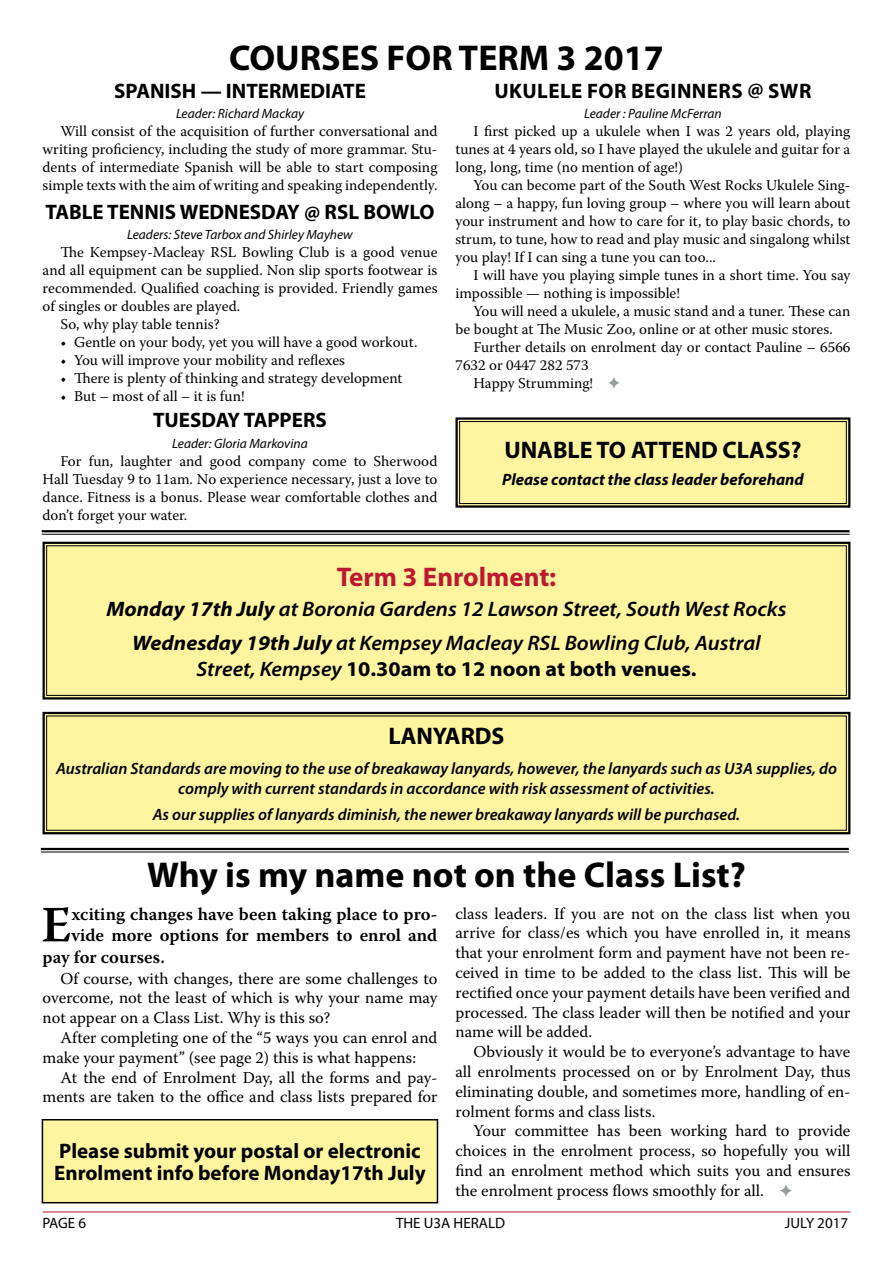
<style>
.page{position:relative;width:893px;height:1263px;background:#fff}
.page>*{position:absolute;margin:0;border:0;box-sizing:border-box;transform-origin:0 0}
.t1{font:600 50.85px "Warnock Pro";color:#000}
.t2{font:700 36px "Myriad Pro";color:#000}
.t3{font:700 27px "Myriad Pro";color:#bc1930}
.t4{font:700 24px "Myriad Pro";color:#000}
.t5{font:700 21px/22.5px "Myriad Pro";color:#000}
.t6{font:italic 600 21px/34.2px "Myriad Pro";color:#000;text-align:center;scale:1.05 1}
.t7{font:700 21px "Myriad Pro";color:#000;scale:1.05 1}
.t8{font:700 21px "Myriad Pro";letter-spacing:.02em;color:#000}
.t9{font:600 18px "Warnock Pro";color:#000}
.t10{font:16.5px/19.8px "Warnock Pro";color:#000;text-align:justify}
.t11{font:italic 600 16.5px/19.8px "Myriad Pro";color:#000;text-align:center}
.t12{font:italic 700 16.5px "Myriad Pro";color:#000}
.t13{font:15px/18px "Warnock Pro";color:#000;text-align:justify}
.t14{font:15px "Myriad Pro";color:#000}
.t15{font:italic 13.5px "Myriad Pro";color:#000}
.s1{font-weight:700}
.s2{font-weight:600;font-style:italic}
</style>
<div class="page">
<hr style="left:43px;top:1211px;width:807px;height:1px;background:#bc1930">
<hr style="left:41px;top:848px;width:808px;height:2px;background:#000">
<hr style="left:41px;top:852px;width:808px;height:1px;background:#000">
<hr style="left:42px;top:530px;width:808px;height:2px;background:#000">
<hr style="left:42px;top:534px;width:808px;height:1px;background:#000">
<svg style="left:455px;top:417px;width:396px;height:91px;background:#efe599"></svg>
<div style="left:459px;top:421px;width:388px;height:83px;border:1px solid #000"></div>
<div style="left:42px;top:1120px;width:395px;height:83px;background:#fff5a1"></div>
<div style="left:42px;top:1119px;width:396px;height:84px;border:2px solid #000"></div>
<svg style="left:42px;top:711px;width:809px;height:124px;background:#efe698"></svg>
<div style="left:42px;top:541px;width:809px;height:159px;background:#fff5a1"></div>
<div style="left:46px;top:545px;width:801px;height:151px;border:1px solid #000"></div>
<h2 class="t2" style="left:229px;top:37px;width:436px">COURSES FOR TERM 3 2017</h2>
<h3 class="t5" style="left:114px;top:80px;width:253px">SPANISH — INTERMEDIATE</h3>
<p class="t15" style="left:176px;top:106px;width:129px">Leader: Richard Mackay</p>
<p class="t13" style="left:43px;top:122px;width:396px;text-indent:18px">Will consist of the acquisition of further conversational and writing proficiency, including the study of more grammar. Stu&shy;dents of intermediate Spanish will be able to start composing simple texts with the aim of writing and speaking independently.</p>
<h3 class="t5" style="left:45px;top:201px;width:391px">TABLE TENNIS WEDNESDAY @ RSL BOWLO</h3>
<p class="t15" style="left:127px;top:227px;width:227px">Leaders: Steve Tarbox and Shirley Mayhew</p>
<p class="t13" style="left:61px;top:243px;width:378px">The Kempsey-Macleay RSL Bowling Club is a good venue</p>
<p class="t13" style="left:43px;top:261px;width:396px">and all equipment can be supplied. Non slip sports footwear is</p>
<p class="t13" style="left:43px;top:279px;width:396px">recommended. Qualified coaching is provided. Friendly games</p>
<p class="t13" style="left:43px;top:297px;width:199px">of singles or doubles are played.</p>
<p class="t13" style="left:61px;top:315px;width:160px">So, why play table tennis?</p>
<p class="t13" style="left:61px;top:333px;width:358px">• Gentle on your body, yet you will have a good workout.</p>
<p class="t13" style="left:61px;top:351px;width:286px">• You will improve your mobility and reflexes</p>
<p class="t13" style="left:61px;top:369px;width:344px">• There is plenty of thinking and strategy development</p>
<p class="t13" style="left:61px;top:387px;width:186px">• But – most of all – it is fun!</p>
<h3 class="t5" style="left:153px;top:409px;width:175px">TUESDAY TAPPERS</h3>
<p class="t15" style="left:172px;top:436px;width:137px">Leader: Gloria Markovina</p>
<p class="t13" style="left:43px;top:451px;width:396px;text-indent:18px">For fun, laughter and good company come to Sherwood Hall Tuesday 9 to 11am. No experience necessary, just a love to dance. Fitness is a bonus. Please wear comfortable clothes and don’t forget your water.</p>
<h3 class="t8" style="left:494px;top:79px;width:319px">UKULELE FOR BEGINNERS @ SWR</h3>
<p class="t15" style="left:584px;top:106px;width:139px">Leader : Pauline McFerran</p>
<p class="t13" style="left:455px;top:122px;width:396px;text-indent:18px">I first picked up a ukulele when I was 2 years old, playing tunes at 4 years old, so I have played the ukulele and guitar for a long, long, time (no mention of age!)</p>
<p class="t13" style="left:455px;top:176px;width:396px;text-indent:18px">You can become part of the South West Rocks Ukulele Sing&shy;along – a happy, fun loving group – where you will learn about your instrument and how to care for it, to play basic chords, to strum, to tune, how to read and play music and singalong whilst you play! If I can sing a tune you can too...</p>
<p class="t13" style="left:455px;top:266px;width:396px;text-indent:18px">I will have you playing simple tunes in a short time. You say impossible — nothing is impossible!</p>
<p class="t13" style="left:455px;top:302px;width:396px;text-indent:18px">You will need a ukulele, a music stand and a tuner. These can be bought at The Music Zoo, online or at other music stores.</p>
<p class="t13" style="left:473px;top:338px;width:378px">Further details on enrolment day or contact Pauline – 6566</p>
<p class="t13" style="left:455px;top:356px;width:135px">7632 or 0447 282 573</p>
<p class="t13" style="left:473px;top:374px;width:121px">Happy Strumming!</p>
<h3 class="t4" style="left:504px;top:436px;width:299px">UNABLE TO ATTEND CLASS?</h3>
<p class="t12" style="left:502px;top:470px;width:303px">Please contact the class leader beforehand</p>
<h3 class="t3" style="left:337px;top:562px;width:221px">Term 3 Enrolment:</h3>
<h3 class="t6" style="left:106px;top:592px;width:649px"><span class="s1">Monday 17th July</span> at Boronia Gardens 12 Lawson Street, South West Rocks<br><span class="s1">Wednesday 19th July</span> at Kempsey Macleay RSL Bowling Club, Austral</h3>
<h3 class="t7" style="left:196px;top:657px;width:478px"><span class="s2">Street, Kempsey</span> 10.30am to 12 noon at both venues.</h3>
<h3 class="t4" style="left:388px;top:722px;width:118px">LANYARDS</h3>
<p class="t11" style="left:56px;top:759px;width:782px">Australian Standards are moving to the use of breakaway lanyards, however, the lanyards such as U3A supplies, do comply with current standards in accordance with risk assessment of activities.</p>
<p class="t11" style="left:153px;top:805px;width:589px">As our supplies of lanyards diminish, the newer breakaway lanyards will be purchased.</p>
<h2 class="t2" style="left:147px;top:855px;width:600px">Why is my name not on the Class List?</h2>
<h1 class="t1" style="left:41px;top:894px;width:32px">E</h1>
<p class="t9" style="left:71px;top:903px;width:368px">xciting changes have been taking place to pro-</p>
<p class="t9" style="left:71px;top:925px;width:368px">vide more options for members to enrol and</p>
<p class="t9" style="left:43px;top:946px;width:124px">pay for courses.</p>
<p class="t10" style="left:43px;top:968px;width:396px;text-indent:18px">Of course, with changes, there are some challenges to overcome, not the least of which is why your name may not appear on a Class List. Why is this so?</p>
<p class="t10" style="left:43px;top:1027px;width:396px;text-indent:18px">After completing one of the “5 ways you can enrol and make your payment” (see page 2) this is what happens:</p>
<p class="t10" style="left:43px;top:1067px;width:396px;text-align:right">At the end of Enrolment Day, all the forms and pay&shy;ments are taken to the office and class lists prepared for</p>
<h3 class="t5" style="left:54px;top:1140px;width:373px">Please submit your postal or electronic<br>Enrolment info before Monday17th July</h3>
<p class="t10" style="left:455px;top:903px;width:396px">class leaders. If you are not on the class list when you arrive for class/es which you have enrolled in, it means that your enrolment form and payment have not been re&shy;ceived in time to be added to the class list. This will be rectified once your payment details have been verified and processed. The class leader will then be notified and your name will be added.</p>
<p class="t10" style="left:455px;top:1042px;width:396px;text-indent:18px">Obviously it would be to everyone’s advantage to have all enrolments processed on or by Enrolment Day, thus eliminating double, and sometimes more, handling of en&shy;rolment forms and class lists.</p>
<p class="t10" style="left:455px;top:1121px;width:396px;text-indent:18px">Your committee has been working hard to provide choices in the enrolment process, so hopefully you will find an enrolment method which suits you and ensures the enrolment process flows smoothly for all.</p>
<p class="t14" style="left:43px;top:1215px;width:45px">PAGE 6</p>
<p class="t14" style="left:396px;top:1215px;width:111px">THE U3A HERALD</p>
<p class="t14" style="left:785px;top:1215px;width:65px">JULY 2017</p>
</div>
